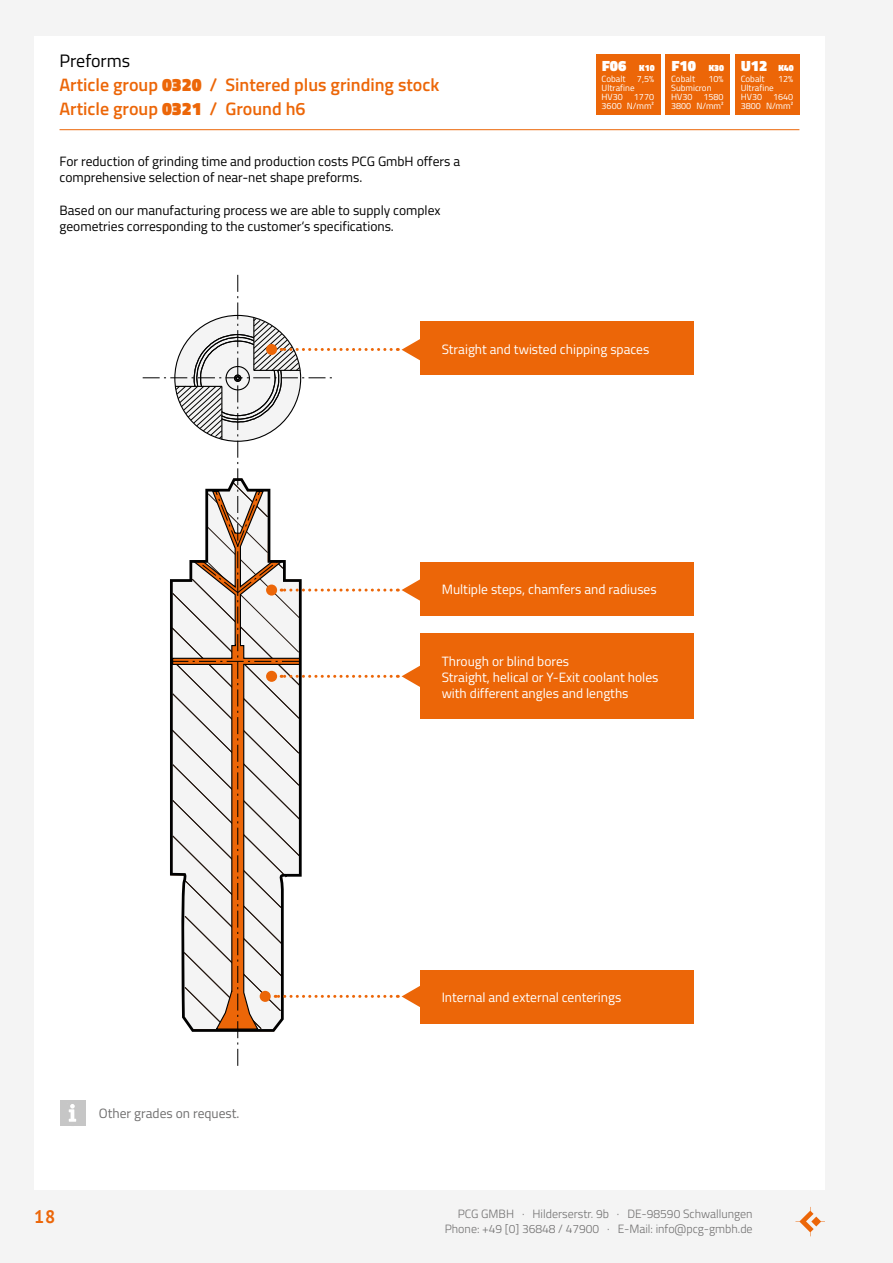
<style>
.page{position:relative;width:893px;height:1263px;background:#f4f4f4}
.page>*{position:absolute;margin:0;border:0;box-sizing:border-box;transform-origin:0 0}
.t1{font:600 18px/24px "Titillium Web";color:#ec6608}
.t2{font:700 18px "PT Sans";color:#ec6608}
.t3{font:900 15px "Titillium Web";color:#fff}
.t4{font:13.5px/16.2px "Titillium Web";color:#000}
.t5{font:13.5px/16.2px "Titillium Web";color:#fff}
.t6{font:13.5px "Titillium Web";color:#706f6f}
.t7{font:300 12px/15px "Titillium Web";color:#706f6f;text-align:right}
.t8{font:9px/9px "Titillium Web";color:#fff}
.s1{font-weight:400;color:#000}
.s2{font-weight:900}
.s3{font-size:9px}
</style>
<div class="page">
<div style="left:34px;top:36px;width:791px;height:1153px;background:#fff"></div>
<svg style="left:795px;top:1207px;width:30px;height:29px"></svg>
<hr style="left:60px;top:129px;width:739px;height:1px;background:#ec6608">
<div style="left:666px;top:54px;width:64px;height:61px;background:#ec6608"></div>
<div style="left:735px;top:54px;width:64px;height:61px;background:#ec6608"></div>
<div style="left:596px;top:54px;width:64px;height:61px;background:#ec6608"></div>
<div style="left:420px;top:321px;width:274px;height:54px;background:#ec6608"></div>
<svg style="left:397px;top:339px;width:23px;height:22px"></svg>
<div style="left:420px;top:562px;width:274px;height:53px;background:#ec6608"></div>
<svg style="left:397px;top:579px;width:23px;height:22px"></svg>
<div style="left:420px;top:633px;width:274px;height:86px;background:#ec6608"></div>
<svg style="left:397px;top:665px;width:23px;height:22px"></svg>
<div style="left:420px;top:970px;width:274px;height:53px;background:#ec6608"></div>
<svg style="left:397px;top:986px;width:23px;height:21px"></svg>
<svg style="left:143px;top:275px;width:248px;height:791px"></svg>
<div style="left:260px;top:991px;width:11px;height:11px;background:#ec6608;border-radius:50%"></div>
<svg style="left:66px;top:1103px;width:12px;height:21px"></svg>
<div style="left:78px;top:1100px;width:8px;height:26px;background:#c6c6c6"></div>
<div style="left:60px;top:1100px;width:6px;height:26px;background:#c6c6c6"></div>
<hr style="left:61px;top:1100px;width:24px;height:3px;background:#c6c6c6">
<hr style="left:61px;top:1124px;width:24px;height:2px;background:#c6c6c6">
<h1 class="t1" style="left:60px;top:48px;width:381px"><span class="s1">Preforms<br></span>Article group <span class="s2">0320</span> / Sintered plus grinding stock<br>Article group <span class="s2">0321</span> / Ground h6</h1>
<p class="t4" style="left:60px;top:153px;width:402px">For reduction of grinding time and production costs PCG GmbH offers a comprehensive selection of near-net shape preforms.</p>
<p class="t4" style="left:60px;top:201px;width:383px">Based on our manufacturing process we are able to supply complex geometries corresponding to the customer‘s specifications.</p>
<p class="t3" style="left:602px;top:55px;width:54px">F06 <span class="s3">K10</span></p>
<p class="t8" style="left:602px;top:74px;width:26px">Cobalt</p>
<p class="t8" style="left:637px;top:74px;width:19px">7,5%</p>
<p class="t8" style="left:602px;top:83px;width:54px">Ultrafine<br>HV30 1770<br>3600 N/mm²</p>
<p class="t3" style="left:672px;top:55px;width:54px">F10 <span class="s3">K30</span></p>
<p class="t8" style="left:671px;top:74px;width:26px">Cobalt</p>
<p class="t8" style="left:671px;top:74px;width:54px;text-indent:37px">10%<br>Submicron<br>HV30 1580<br>3800 N/mm²</p>
<p class="t3" style="left:741px;top:55px;width:54px">U12 <span class="s3">K40</span></p>
<p class="t8" style="left:741px;top:74px;width:26px">Cobalt</p>
<p class="t8" style="left:778px;top:74px;width:17px">12%</p>
<p class="t8" style="left:741px;top:83px;width:54px">Ultrafine<br>HV30 1640<br>3800 N/mm²</p>
<p class="t5" style="left:442px;top:340px;width:209px">Straight and twisted chipping spaces</p>
<p class="t5" style="left:442px;top:581px;width:217px">Multiple steps, chamfers and radiuses</p>
<p class="t5" style="left:442px;top:652px;width:218px">Through or blind bores<br>Straight, helical or Y-Exit coolant holes with different angles and lengths</p>
<p class="t6" style="left:99px;top:1104px;width:142px">Other grades on request.</p>
<p class="t5" style="left:442px;top:988px;width:181px">Internal and external centerings</p>
<h1 class="t2" style="left:34px;top:1205px;width:23px">18</h1>
<p class="t7" style="left:445px;top:1206px;width:309px">PCG GMBH · Hilderserstr. 9b · DE-98590 Schwallungen<br>Phone: +49 [0] 36848 / 47900 · E-Mail: info@pcg-gmbh.de</p>
</div>
